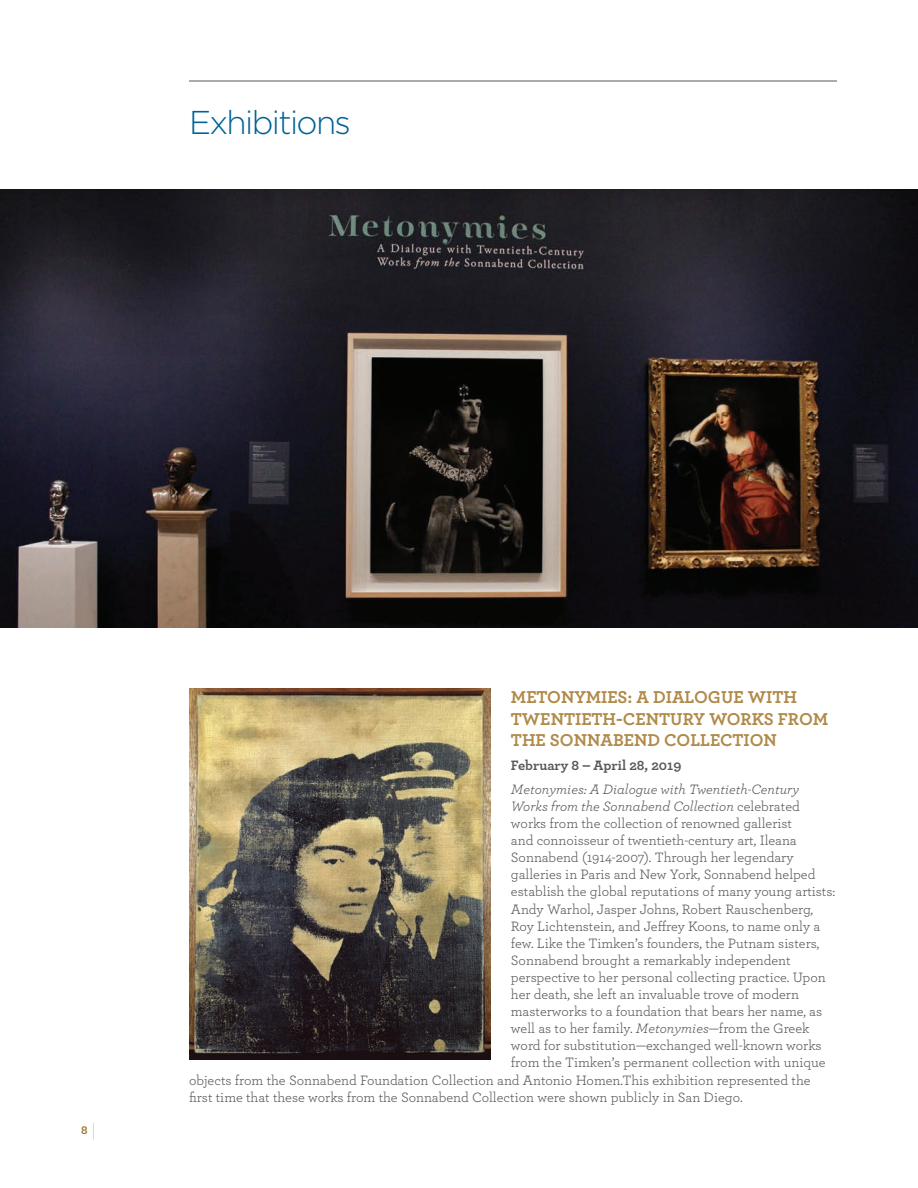
<style>
.page{position:relative;width:918px;height:1188px;background:#fff}
.page>*{position:absolute;margin:0;border:0;box-sizing:border-box;transform-origin:0 0}
.t1{font:300 33px "Gotham";letter-spacing:-.05em;color:#016395}
.t2{font:700 18px/21.6px "Archer";color:#b08a49}
.t3{font:14.25px "Archer";color:#57585a}
.t4{font:italic 14.25px "Archer";color:#57585a}
.t5{font:700 14.25px "Archer";color:#57585a}
.t6{font:700 12px "Archer";color:#a0752a}
.s1{font-weight:100;font-size:18px;color:#57585a}
.s2{font-style:normal}
.s3{font-style:italic}
</style>
<div class="page">
<img style="left:189px;top:688px;width:302px;height:372px">
<hr style="left:189px;top:81px;width:648px;height:1px;background:#57585a">
<img style="left:0;top:189px;width:918px;height:439px">
<h1 class="t1" style="left:189px;top:102px;width:164px">Exhibitions</h1>
<p class="t6" style="left:81px;top:1121px;width:16px">8 <span class="s1">|</span></p>
<p class="t2" style="left:511px;top:685px;width:319px">METONYMIES: A DIALOGUE WITH<br>TWENTIETH-CENTURY WORKS FROM<br>THE SONNABEND COLLECTION</p>
<p class="t5" style="left:511px;top:754px;width:172px">February 8 – April 28, 2019</p>
<p class="t4" style="left:511px;top:779px;width:290px">Metonymies: A Dialogue with Twentieth-Century</p>
<p class="t4" style="left:511px;top:796px;width:291px">Works from the Sonnabend Collection <span class="s2">celebrated</span></p>
<p class="t3" style="left:511px;top:813px;width:283px">works from the collection of renowned gallerist</p>
<p class="t3" style="left:511px;top:831px;width:287px">and connoisseur of twentieth-century art, Ileana</p>
<p class="t3" style="left:511px;top:848px;width:284px">Sonnabend (1914-2007). Through her legendary</p>
<p class="t3" style="left:511px;top:865px;width:306px">galleries in Paris and New York, Sonnabend helped</p>
<p class="t3" style="left:511px;top:882px;width:326px">establish the global reputations of many young artists:</p>
<p class="t3" style="left:511px;top:899px;width:304px">Andy Warhol, Jasper Johns, Robert Rauschenberg,</p>
<p class="t3" style="left:511px;top:916px;width:311px">Roy Lichtenstein, and Jeffrey Koons, to name only a</p>
<p class="t3" style="left:511px;top:933px;width:310px">few. Like the Timken’s founders, the Putnam sisters,</p>
<p class="t3" style="left:511px;top:950px;width:281px">Sonnabend brought a remarkably independent</p>
<p class="t3" style="left:511px;top:967px;width:316px">perspective to her personal collecting practice. Upon</p>
<p class="t3" style="left:511px;top:984px;width:290px">her death, she left an invaluable trove of modern</p>
<p class="t3" style="left:511px;top:1002px;width:313px">masterworks to a foundation that bears her name, as</p>
<p class="t3" style="left:511px;top:1019px;width:300px">well as to her family. <span class="s3">Metonymies</span>—from the Greek</p>
<p class="t3" style="left:511px;top:1036px;width:312px">word for substitution—exchanged well-known works</p>
<p class="t3" style="left:511px;top:1053px;width:316px">from the Timken’s permanent collection with unique</p>
<p class="t3" style="left:189px;top:1070px;width:623px">objects from the Sonnabend Foundation Collection and Antonio Homen.This exhibition represented the</p>
<p class="t3" style="left:189px;top:1087px;width:555px">first time that these works from the Sonnabend Collection were shown publicly in San Diego.</p>
</div>
